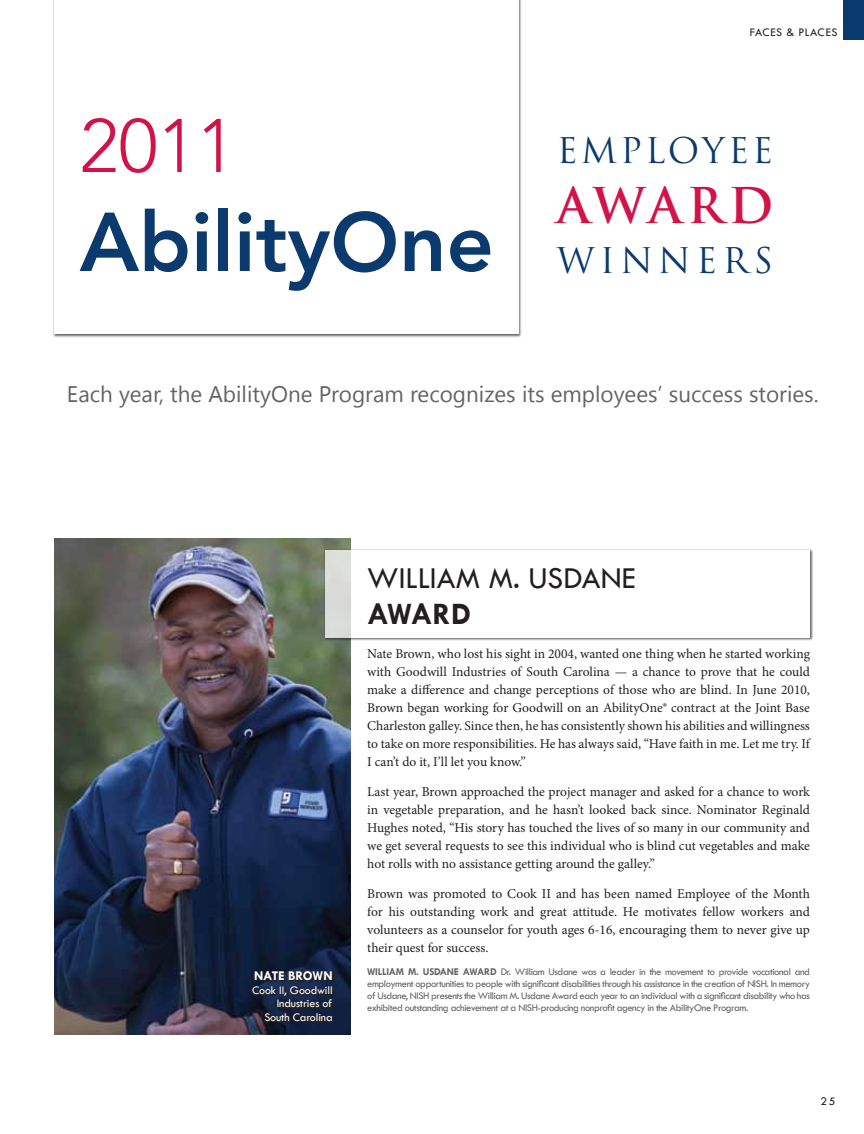
<style>
.page{position:relative;width:864px;height:1134px;background:#fff}
.page>*{position:absolute;margin:0;border:0;box-sizing:border-box;transform-origin:0 0}
.t1{font:800 82.5px "Avenir LT Std";color:#0a3a6e}
.t2{font:300 75px "Avenir LT Std";color:#d11349}
.t3{font:700 48px "Trajan Pro";letter-spacing:.085em;color:#d11349}
.t4{font:34.5px "Trajan Pro";letter-spacing:.09em;color:#0a3a6e}
.t5{font:34.5px "Trajan Pro";letter-spacing:.155em;color:#0a3a6e}
.t6{font:31.5px/36px "Tw Cen";color:#231f20}
.t7{font:22.5px "Segoe UI";color:#636466}
.t8{font:13.5px/18px "Minion Pro";letter-spacing:-.005em;color:#231f20;text-align:justify}
.t9{font:700 13.5px "Tw Cen";color:#fff}
.t10{font:12px/13.5px "Tw Cen";letter-spacing:-.01em;color:#fff;text-align:right}
.t11{font:12px "Tw Cen";color:#231f20}
.t12{font:10.5px/12px "Tw Cen";letter-spacing:-.04em;color:#636466;text-align:justify}
.s1{font-weight:700}
</style>
<div class="page">
<div style="left:843px;top:0;width:21px;height:40px;background:#0a3a6e"></div>
<img style="left:54px;top:539px;width:297px;height:496px">
<svg style="left:251px;top:970px;width:84px;height:54px;background:#1a2238"></svg>
<div style="left:324px;top:549px;width:490px;height:92px;background:#231f20;opacity:.9"></div>
<div style="left:325px;top:550px;width:485px;height:88px;background:#fff"></div>
<p class="t2" style="left:80px;top:102px;width:157px">2011</p>
<p class="t1" style="left:80px;top:194px;width:416px">abilityOne</p>
<p class="t11" style="left:750px;top:25px;width:8px">faces</p>
<p class="t11" style="left:786px;top:25px;width:22px">&amp; Places</p>
<p class="t4" style="left:557px;top:129px;width:218px">EMPLOYEE</p>
<p class="t3" style="left:557px;top:176px;width:218px">AwArd</p>
<p class="t5" style="left:557px;top:238px;width:218px">WINNERS</p>
<p class="t7" style="left:67px;top:379px;width:753px">Each year, the AbilityOne Program recognizes its employees’ success stories.</p>
<p class="t9" style="left:254px;top:968px;width:80px">NATE BROWN</p>
<p class="t10" style="left:252px;top:983px;width:82px">Cook II, Goodwill<br>Industries of<br>South Carolina</p>
<p class="t6" style="left:367px;top:560px;width:270px">WILLIAM M. USDANE<br><span class="s1">AWARD</span></p>
<p class="t8" style="left:367px;top:645px;width:444px">Nate Brown, who lost his sight in 2004, wanted one thing when he started working with Goodwill Industries of South Carolina — a chance to prove that he could make a difference and change perceptions of those who are blind. In June 2010, Brown began working for Goodwill on an AbilityOne® contract at the Joint Base Charleston galley. Since then, he has consistently shown his abilities and willingness to take on more responsibilities. He has always said, “Have faith in me. Let me try. If I can’t do it, I’ll let you know.”</p>
<p class="t8" style="left:367px;top:783px;width:444px">Last year, Brown approached the project manager and asked for a chance to work in vegetable preparation, and he hasn’t looked back since. Nominator Reginald Hughes noted, “His story has touched the lives of so many in our community and we get several requests to see this individual who is blind cut vegetables and make hot rolls with no assistance getting around the galley.”</p>
<p class="t8" style="left:367px;top:885px;width:444px">Brown was promoted to Cook II and has been named Employee of the Month for his outstanding work and great attitude. He motivates fellow workers and volunteers as a counselor for youth ages 6-16, encouraging them to never give up their quest for success.</p>
<p class="t12" style="left:367px;top:965px;width:444px"><span class="s1">WILLIAM M. USDANE AWARD</span> Dr. William Usdane was a leader in the movement to provide vocational and employment opportunities to people with significant disabilities through his assistance in the creation of NISH. In memory of Usdane, NISH presents the William M. Usdane Award each year to an individual with a significant disability who has exhibited outstanding achievement at a NISH-producing nonprofit agency in the AbilityOne Program.</p>
<p class="t11" style="left:820px;top:1094px;width:17px">25</p>
</div>
